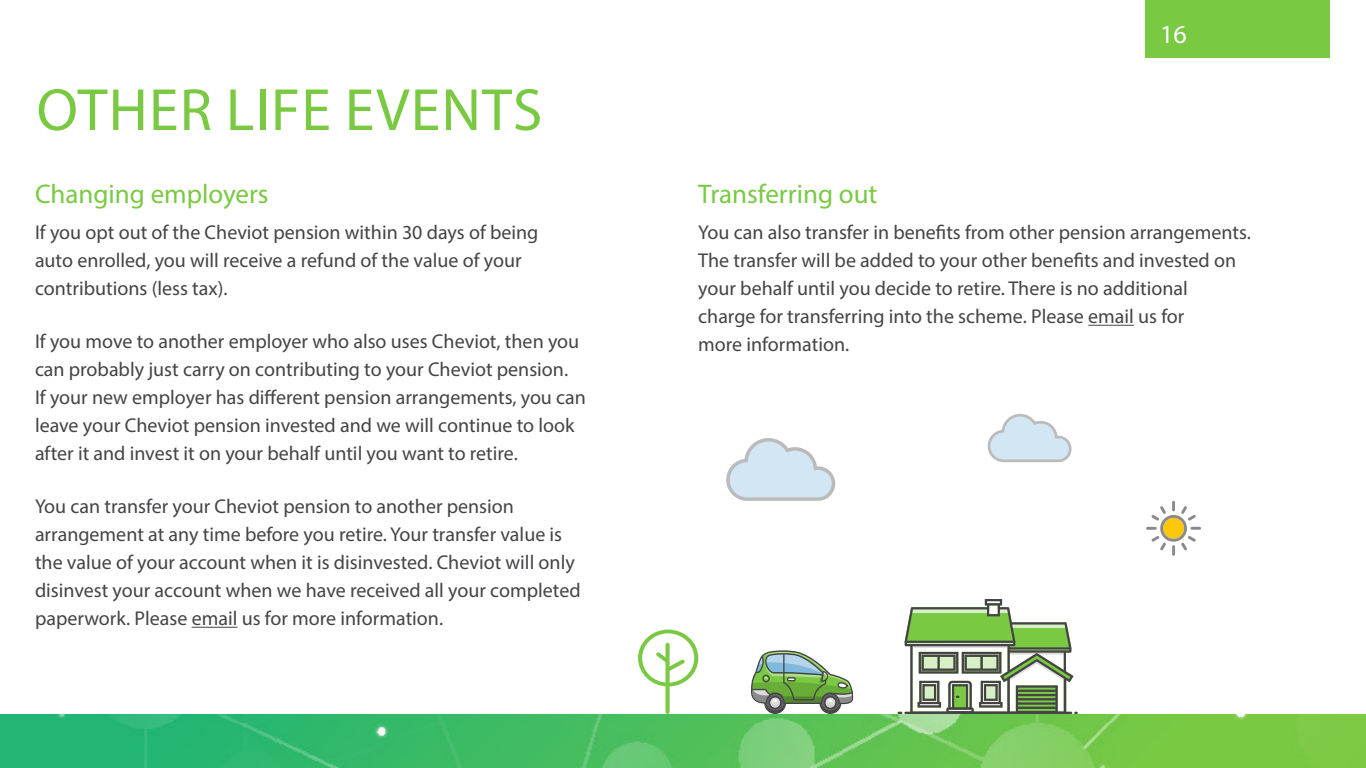
<style>
.page{position:relative;width:1366px;height:768px;background:#fff}
.page>*{position:absolute;margin:0;border:0;box-sizing:border-box;transform-origin:0 0}
.t1{font:60px "Myriad Pro";letter-spacing:.02em;color:#7ac943}
.t2{font:27px "Myriad Pro";color:#7ac943}
.t3{font:26px "Myriad Pro";color:#fff}
.t4{font:20px/28px "Myriad Pro";color:#454346}
</style>
<div class="page">
<hr style="left:192px;top:627px;width:45px;height:1px;background:#454346">
<hr style="left:1088px;top:325px;width:46px;height:1px;background:#454346">
<svg style="left:666px;top:643px;width:4px;height:71px"></svg>
<svg style="left:638px;top:630px;width:60px;height:57px"></svg>
<svg style="left:987px;top:413px;width:85px;height:50px"></svg>
<svg style="left:726px;top:438px;width:110px;height:63px"></svg>
<svg style="left:1146px;top:501px;width:55px;height:55px"></svg>
<img style="left:0;top:714px;width:1366px;height:54px">
<div style="left:1145px;top:0;width:185px;height:58px;background:#7ac943"></div>
<svg style="left:898px;top:599px;width:180px;height:115px"></svg>
<svg style="left:751px;top:650px;width:102px;height:64px"></svg>
<h1 class="t1" style="left:37px;top:73px;width:507px">OTHER LIFE EVENTS</h1>
<h2 class="t2" style="left:35px;top:178px;width:235px">Changing employers</h2>
<p class="t4" style="left:35px;top:218px;width:505px">If you opt out of the Cheviot pension within 30 days of being auto enrolled, you will receive a refund of the value of your contributions (less tax).</p>
<p class="t4" style="left:35px;top:327px;width:552px">If you move to another employer who also uses Cheviot, then you can probably just carry on contributing to your Cheviot pension.<br>If your new employer has different pension arrangements, you can leave your Cheviot pension invested and we will continue to look after it and invest it on your behalf until you want to retire.</p>
<p class="t4" style="left:35px;top:492px;width:547px">You can transfer your Cheviot pension to another pension arrangement at any time before you retire. Your transfer value is the value of your account when it is disinvested. Cheviot will only disinvest your account when we have received all your completed paperwork. Please email us for more information.</p>
<h3 class="t3" style="left:1160px;top:18px;width:28px">16</h3>
<h2 class="t2" style="left:698px;top:178px;width:181px">Transferring out</h2>
<p class="t4" style="left:698px;top:218px;width:554px">You can also transfer in benefits from other pension arrangements.<br>The transfer will be added to your other benefits and invested on your behalf until you decide to retire. There is no additional<br>charge for transferring into the scheme. Please email us for<br>more information.</p>
</div>
